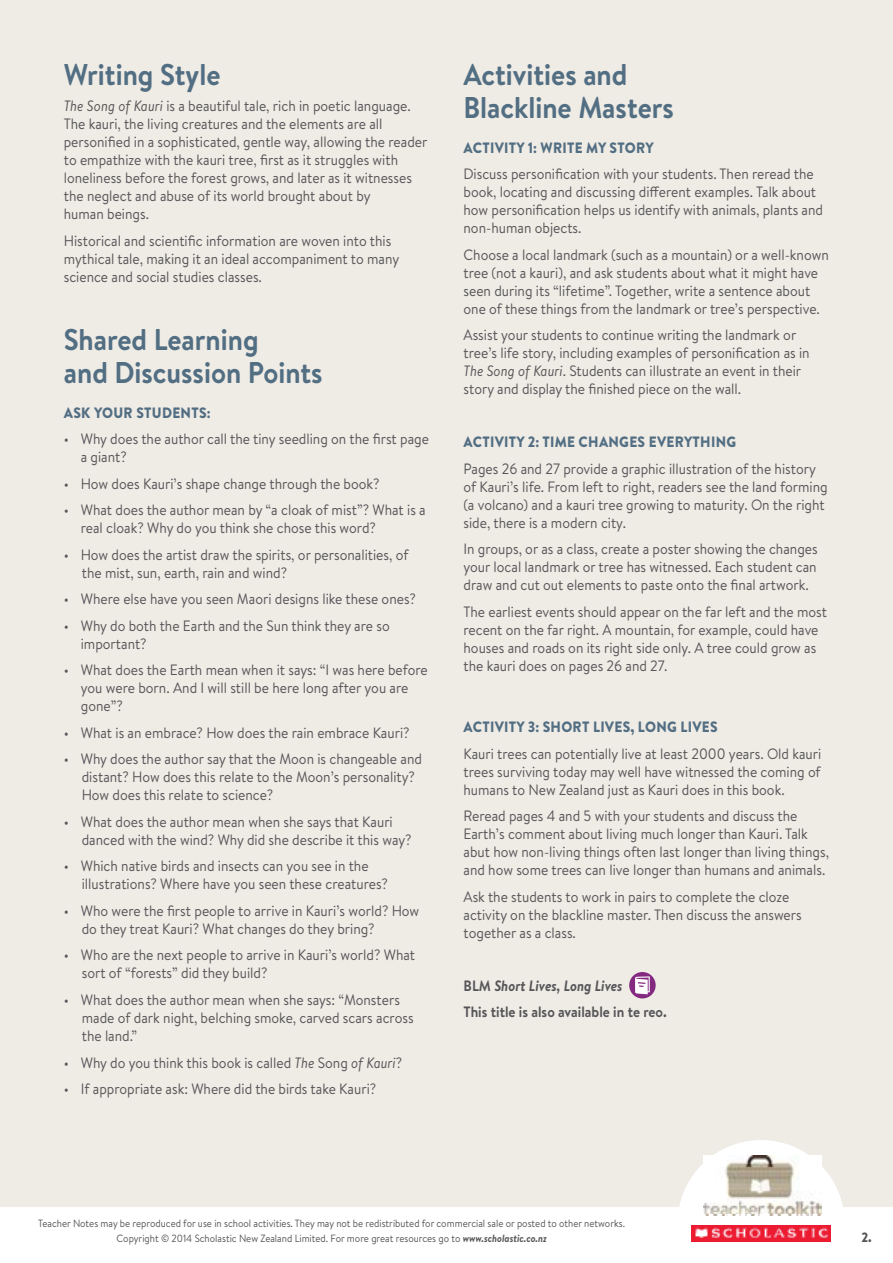
<style>
.page{position:relative;width:893px;height:1263px;background:#efebe5}
.page>*{position:absolute;margin:0;border:0;box-sizing:border-box;transform-origin:0 0}
.t1{font:700 30px/33px "Brandon Text";color:#526e83;scale:.92 1}
.t2{font:15px/18px "Brandon Text";color:#565659;scale:.92 1}
.t3{font:900 15px "Brandon Text";letter-spacing:.02em;color:#526e83;scale:.92 1}
.t4{font:700 15px/26.5px "Brandon Text";color:#565659;scale:.92 1}
.t5{font:900 13.5px "Brandon Text";color:#565659;scale:.92 1}
.t6{font:10.5px/15px "Brandon Text";color:#565659;text-align:center;scale:.92 1}
.s1{font-style:italic}
.s2{font-weight:700;font-style:italic}
</style>
<div class="page">
<svg style="left:679px;top:1140px;width:164px;height:67px"></svg>
<div style="left:0;top:1207px;width:893px;height:56px;background:#fff"></div>
<img style="left:691px;top:1225px;width:139px;height:17px">
<img style="left:704px;top:1155px;width:118px;height:61px">
<div style="left:629px;top:972px;width:27px;height:26px;background:#842980;border-radius:50%"></div>
<svg style="left:635px;top:976px;width:15px;height:18px"></svg>
<h1 class="t1" style="left:64px;top:57px;width:172px">Writing Style</h1>
<p class="t2" style="left:64px;top:97px;width:397px"><span class="s1">The Song of Kauri</span> is a beautiful tale, rich in poetic language.<br>The kauri, the living creatures and the elements are all personified in a sophisticated, gentle way, allowing the reader to empathize with the kauri tree, first as it struggles with loneliness before the forest grows, and later as it witnesses the neglect and abuse of its world brought about by<br>human beings.</p>
<p class="t2" style="left:64px;top:231px;width:366px">Historical and scientific information are woven into this mythical tale, making it an ideal accompaniment to many science and social studies classes.</p>
<h1 class="t1" style="left:64px;top:322px;width:283px">Shared Learning<br>and Discussion Points</h1>
<p class="t3" style="left:64px;top:402px;width:161px">ASK YOUR STUDENTS:</p>
<p class="t2" style="left:81px;top:430px;width:380px;text-indent:-17px">• Why does the author call the tiny seedling on the first page a giant?</p>
<p class="t2" style="left:64px;top:474px;width:345px">• How does Kauri’s shape change through the book?</p>
<p class="t2" style="left:81px;top:501px;width:376px;text-indent:-17px">• What does the author mean by “a cloak of mist”? What is a real cloak? Why do you think she chose this word?</p>
<p class="t2" style="left:82px;top:545px;width:357px;text-indent:-18px">• How does the artist draw the spirits, or personalities, of the mist, sun, earth, rain and wind?</p>
<p class="t2" style="left:64px;top:590px;width:384px">• Where else have you seen Maori designs like these ones?</p>
<p class="t2" style="left:81px;top:616px;width:337px;text-indent:-17px">• Why do both the Earth and the Sun think they are so important?</p>
<p class="t2" style="left:81px;top:661px;width:379px;text-indent:-17px">• What does the Earth mean when it says: “I was here before you were born. And I will still be here long after you are gone”?</p>
<p class="t2" style="left:64px;top:723px;width:377px">• What is an embrace? How does the rain embrace Kauri?</p>
<p class="t2" style="left:82px;top:750px;width:371px;text-indent:-18px">• Why does the author say that the Moon is changeable and distant? How does this relate to the Moon’s personality?<br>How does this relate to science?</p>
<p class="t2" style="left:82px;top:812px;width:360px;text-indent:-18px">• What does the author mean when she says that Kauri danced with the wind? Why did she describe it this way?</p>
<p class="t2" style="left:82px;top:857px;width:334px;text-indent:-18px">• Which native birds and insects can you see in the illustrations? Where have you seen these creatures?</p>
<p class="t2" style="left:82px;top:901px;width:368px;text-indent:-18px">• Who were the first people to arrive in Kauri’s world? How do they treat Kauri? What changes do they bring?</p>
<p class="t2" style="left:82px;top:946px;width:364px;text-indent:-18px">• Who are the next people to arrive in Kauri’s world? What sort of “forests” did they build?</p>
<p class="t2" style="left:82px;top:990px;width:362px;text-indent:-18px">• What does the author mean when she says: “Monsters made of dark night, belching smoke, carved scars across the land.”</p>
<p class="t2" style="left:64px;top:1053px;width:369px">• Why do you think this book is called <span class="s1">The</span> Song <span class="s1">of Kauri</span>?</p>
<p class="t2" style="left:64px;top:1079px;width:341px">• If appropriate ask: Where did the birds take Kauri?</p>
<h1 class="t1" style="left:463px;top:57px;width:230px">Activities and<br>Blackline Masters</h1>
<p class="t3" style="left:464px;top:137px;width:208px">ACTIVITY 1: WRITE MY STORY</p>
<p class="t2" style="left:463px;top:165px;width:392px">Discuss personification with your students. Then reread the book, locating and discussing different examples. Talk about how personification helps us identify with animals, plants and non-human objects.</p>
<p class="t2" style="left:463px;top:245px;width:399px">Choose a local landmark (such as a mountain) or a well-known tree (not a kauri), and ask students about what it might have seen during its “lifetime”. Together, write a sentence about one of these things from the landmark or tree’s perspective.</p>
<p class="t2" style="left:463px;top:326px;width:378px">Assist your students to continue writing the landmark or tree’s life story, including examples of personification as in <span class="s1">The Song of Kauri</span>. Students can illustrate an event in their story and display the finished piece on the wall.</p>
<p class="t3" style="left:464px;top:432px;width:298px">ACTIVITY 2: TIME CHANGES EVERYTHING</p>
<p class="t2" style="left:463px;top:459px;width:397px">Pages 26 and 27 provide a graphic illustration of the history of Kauri’s life. From left to right, readers see the land forming (a volcano) and a kauri tree growing to maturity. On the right side, there is a modern city.</p>
<p class="t2" style="left:463px;top:540px;width:387px;text-align:justify">In groups, or as a class, create a poster showing the changes your local landmark or tree has witnessed. Each student can draw and cut out elements to paste onto the final artwork.</p>
<p class="t2" style="left:463px;top:602px;width:397px">The earliest events should appear on the far left and the most recent on the far right. A mountain, for example, could have houses and roads on its right side only. A tree could grow as the kauri does on pages 26 and 27.</p>
<p class="t3" style="left:464px;top:717px;width:278px">ACTIVITY 3: SHORT LIVES, LONG LIVES</p>
<p class="t2" style="left:463px;top:744px;width:390px;text-align:justify">Kauri trees can potentially live at least 2000 years. Old kauri trees surviving today may well have witnessed the coming of humans to New Zealand just as Kauri does in this book.</p>
<p class="t2" style="left:463px;top:807px;width:399px">Reread pages 4 and 5 with your students and discuss the Earth’s comment about living much longer than Kauri. Talk abut how non-living things often last longer than living things, and how some trees can live longer than humans and animals.</p>
<p class="t2" style="left:463px;top:887px;width:369px">Ask the students to work in pairs to complete the cloze activity on the blackline master. Then discuss the answers together as a class.</p>
<p class="t4" style="left:463px;top:972px;width:223px">BLM <span class="s1">Short Lives, Long Lives<br></span>This title is also available in te reo.</p>
<p class="t6" style="left:38px;top:1215px;width:639px">Teacher Notes may be reproduced for use in school activities. They may not be redistributed for commercial sale or posted to other networks.<br>Copyright © 2014 Scholastic New Zealand Limited. For more great resources go to <span class="s2">www.scholastic.co.nz</span></p>
<p class="t5" style="left:861px;top:1227px;width:13px">2.</p>
</div>
